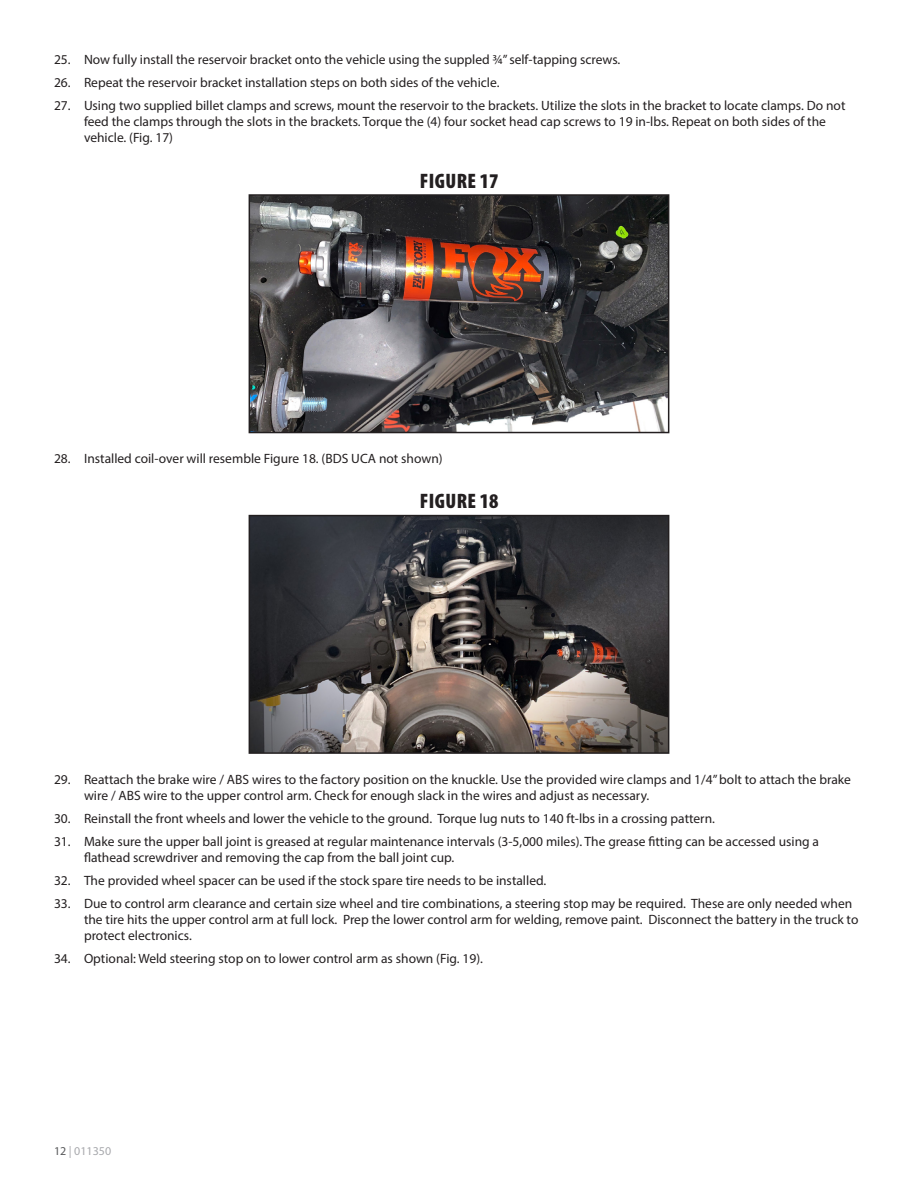
<style>
.page{position:relative;width:918px;height:1188px;background:#fff}
.page>*{position:absolute;margin:0;border:0;box-sizing:border-box;transform-origin:0 0}
.Photo-Caption{font:900 condensed 21px "Myriad Pro";letter-spacing:.02em;color:#231f20}
.t1{font:13.5px/16.2px "Myriad Pro";color:#231f20}
.t2{font:12px "Myriad Pro";color:#a8a9ad}
.s1{color:#57585a}
</style>
<div class="page">
<img style="left:252px;top:197px;width:414px;height:233px">
<div style="left:249px;top:194px;width:420px;height:239px;border:2px solid #231f20"></div>
<img style="left:252px;top:518px;width:414px;height:233px">
<div style="left:249px;top:515px;width:420px;height:239px;border:2px solid #231f20"></div>
<p class="t1" style="left:54px;top:51px;width:568px">25. Now fully install the reservoir bracket onto the vehicle using the suppled ¾” self-tapping screws.</p>
<p class="t1" style="left:54px;top:74px;width:447px">26. Repeat the reservoir bracket installation steps on both sides of the vehicle.</p>
<p class="t1" style="left:84px;top:97px;width:763px;text-indent:-30px">27. Using two supplied billet clamps and screws, mount the reservoir to the brackets. Utilize the slots in the bracket to locate clamps. Do not feed the clamps through the slots in the brackets. Torque the (4) four socket head cap screws to 19 in-lbs. Repeat on both sides of the vehicle. (Fig. 17)</p>
<p class="Photo-Caption" style="left:420px;top:167px;width:80px">FIGURE 17</p>
<p class="t1" style="left:54px;top:450px;width:390px">28. Installed coil-over will resemble Figure 18. (BDS UCA not shown)</p>
<p class="Photo-Caption" style="left:420px;top:488px;width:80px">FIGURE 18</p>
<p class="t1" style="left:84px;top:771px;width:769px;text-indent:-30px">29. Reattach the brake wire / ABS wires to the factory position on the knuckle. Use the provided wire clamps and 1/4” bolt to attach the brake wire / ABS wire to the upper control arm. Check for enough slack in the wires and adjust as necessary.</p>
<p class="t1" style="left:54px;top:810px;width:663px">30. Reinstall the front wheels and lower the vehicle to the ground. Torque lug nuts to 140 ft-lbs in a crossing pattern.</p>
<p class="t1" style="left:84px;top:833px;width:737px;text-indent:-30px">31. Make sure the upper ball joint is greased at regular maintenance intervals (3-5,000 miles). The grease fitting can be accessed using a flathead screwdriver and removing the cap from the ball joint cup.</p>
<p class="t1" style="left:54px;top:872px;width:494px">32. The provided wheel spacer can be used if the stock spare tire needs to be installed.</p>
<p class="t1" style="left:84px;top:895px;width:776px;text-indent:-30px">33. Due to control arm clearance and certain size wheel and tire combinations, a steering stop may be required. These are only needed when the tire hits the upper control arm at full lock. Prep the lower control arm for welding, remove paint. Disconnect the battery in the truck to protect electronics.</p>
<p class="t1" style="left:54px;top:950px;width:431px">34. Optional: Weld steering stop on to lower control arm as shown (Fig. 19).</p>
<p class="t2" style="left:54px;top:1143px;width:59px"><span class="s1">12</span> | 011350</p>
</div>
